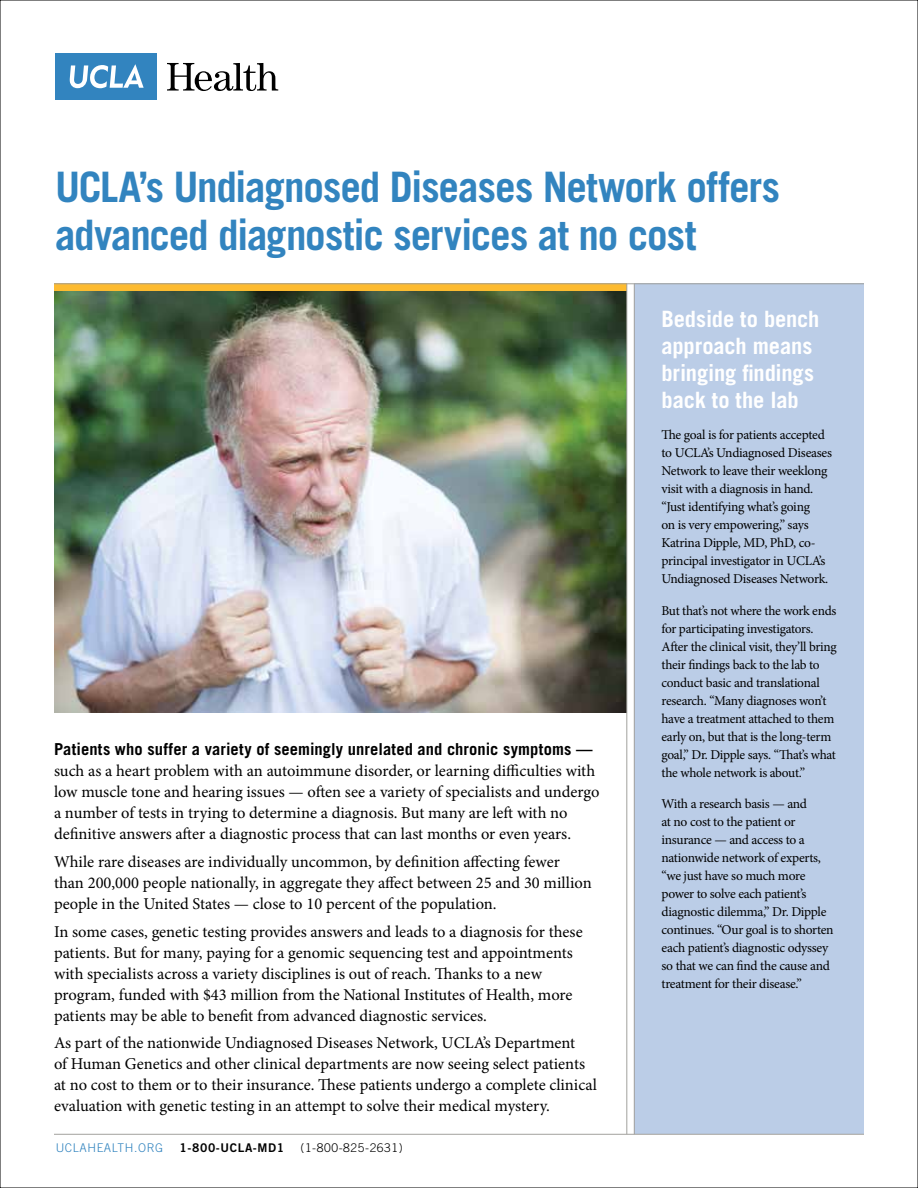
<style>
.page{position:relative;width:918px;height:1188px;background:#fff}
.page>*{position:absolute;margin:0;border:0;box-sizing:border-box;transform-origin:0 0}
.Headline{font:700 42px/48px "Trade Gothic";letter-spacing:-.03em;color:#3284bf}
.Sidebar_head{font:700 22.5px/27px "Trade Gothic";letter-spacing:-.005em;color:#fff}
.Body_copy{font:16.5px/21px "Minion Pro";color:#000}
.Sidebar_Copy{font:13.5px/18px "Minion Pro";letter-spacing:-.02em;color:#000}
.t1{font:300 12px "Trade Gothic";letter-spacing:.05em;color:#000}
.t2{font:300 12px "Trade Gothic";letter-spacing:.05em;color:#3284bf}
.t3{font:12px "Trade Gothic Bold Two";letter-spacing:.05em;color:#000}
.s1{font-family:"Trade Gothic";font-weight:700}
</style>
<div class="page">
<img style="left:54px;top:291px;width:573px;height:422px">
<div style="left:634px;top:284px;width:230px;height:850px;background:#bbcde7"></div>
<div style="left:54px;top:284px;width:573px;height:7px;background:#fdbb30"></div>
<hr style="left:627px;top:284px;width:1px;height:850px;background:#a2a19d">
<hr style="left:54px;top:284px;width:810px;height:1px;background:#a2a19d">
<hr style="left:54px;top:1134px;width:810px;height:1px;background:#a2a19d">
<hr style="left:634px;top:284px;width:1px;height:850px;background:#a2a19d">
<div style="left:55px;top:54px;width:101px;height:46px;background:#3284bf"></div>
<svg style="left:70px;top:64px;width:74px;height:24px"></svg>
<svg style="left:167px;top:63px;width:111px;height:28px"></svg>
<p class="Headline" style="left:55px;top:163px;width:726px">UCLA’s Undiagnosed Diseases Network offers advanced diagnostic services at no cost</p>
<p class="Body_copy" style="left:54px;top:740px;width:547px"><span class="s1">Patients who suffer a variety of seemingly unrelated and chronic symptoms — </span>such as a heart problem with an autoimmune disorder, or learning difficulties with low muscle tone and hearing issues — often see a variety of specialists and undergo a number of tests in trying to determine a diagnosis. But many are left with no definitive answers after a diagnostic process that can last months or even years.</p>
<p class="Body_copy" style="left:54px;top:851px;width:539px">While rare diseases are individually uncommon, by definition affecting fewer than 200,000 people nationally, in aggregate they affect between 25 and 30 million people in the United States — close to 10 percent of the population.</p>
<p class="Body_copy" style="left:54px;top:921px;width:530px">In some cases, genetic testing provides answers and leads to a diagnosis for these patients. But for many, paying for a genomic sequencing test and appointments with specialists across a variety disciplines is out of reach. Thanks to a new program, funded with $43 million from the National Institutes of Health, more patients may be able to benefit from advanced diagnostic services.</p>
<p class="Body_copy" style="left:54px;top:1033px;width:544px">As part of the nationwide Undiagnosed Diseases Network, UCLA’s Department<br>of Human Genetics and other clinical departments are now seeing select patients at no cost to them or to their insurance. These patients undergo a complete clinical evaluation with genetic testing in an attempt to solve their medical mystery.</p>
<p class="t2" style="left:56px;top:1140px;width:109px">UCLAHEALTH.ORG</p>
<p class="t3" style="left:180px;top:1140px;width:106px">1-800-UCLA-MD1</p>
<p class="t1" style="left:300px;top:1140px;width:104px">(1-800-825-2631)</p>
<p class="Sidebar_head" style="left:662px;top:305px;width:160px">Bedside to bench approach means bringing findings back to the lab</p>
<p class="Sidebar_Copy" style="left:662px;top:426px;width:172px">The goal is for patients accepted to UCLA’s Undiagnosed Diseases<br>Network to leave their weeklong visit with a diagnosis in hand. “Just identifying what’s going<br>on is very empowering,” says<br>Katrina Dipple, MD, PhD, co&shy;principal investigator in UCLA’s<br>Undiagnosed Diseases Network.</p>
<p class="Sidebar_Copy" style="left:662px;top:602px;width:177px">But that’s not where the work ends for participating investigators.<br>After the clinical visit, they’ll bring their findings back to the lab to conduct basic and translational research. “Many diagnoses won’t have a treatment attached to them early on, but that is the long-term goal,” Dr. Dipple says. “That’s what the whole network is about.”</p>
<p class="Sidebar_Copy" style="left:662px;top:795px;width:174px">With a research basis — and<br>at no cost to the patient or insurance — and access to a nationwide network of experts, “we just have so much more power to solve each patient’s diagnostic dilemma,” Dr. Dipple continues. “Our goal is to shorten each patient’s diagnostic odyssey so that we can find the cause and treatment for their disease.”</p>
</div>
